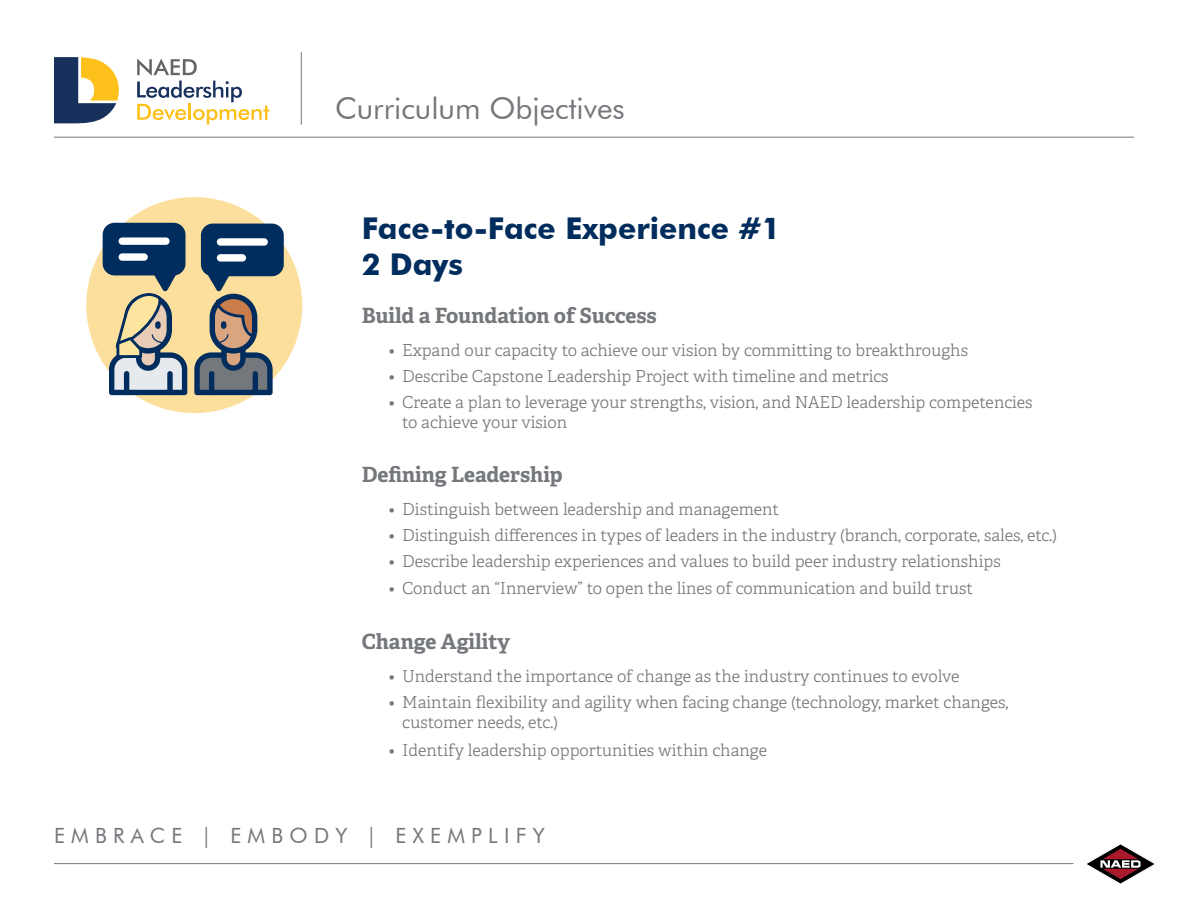
<style>
.page{position:relative;width:1188px;height:918px;background:#fff}
.page>*{position:absolute;margin:0;border:0;box-sizing:border-box;transform-origin:0 0}
.t1{font:700 30px/36px "Futura BT";color:#002d5d}
.t2{font:30px "Futura BT";color:#74777b}
.t3{font:700 21px "Adelle PE";color:#74777b}
.t4{font:21px "Futura BT";letter-spacing:.3em;color:#74777b}
.t5{font:16.5px/19.5px "Adelle PE Lt";color:#74777b}
</style>
<div class="page">
<hr style="left:54px;top:863px;width:1020px;height:1px;background:#74777b">
<svg style="left:1087px;top:844px;width:67px;height:40px"></svg>
<hr style="left:54px;top:137px;width:1080px;height:1px;background:#74777b">
<hr style="left:301px;top:52px;width:1px;height:73px;background:#74777b">
<div style="left:86px;top:197px;width:216px;height:216px;background:#fddf9d;border-radius:50%"></div>
<svg style="left:103px;top:223px;width:181px;height:172px"></svg>
<svg style="left:137px;top:59px;width:132px;height:66px"></svg>
<svg style="left:54px;top:57px;width:65px;height:66px"></svg>
<h1 class="t2" style="left:335px;top:90px;width:291px">Curriculum Objectives</h1>
<h1 class="t1" style="left:362px;top:210px;width:420px">Face-to-Face Experience #1<br>2 Days</h1>
<p class="t3" style="left:362px;top:300px;width:297px">Build a Foundation of Success</p>
<p class="t5" style="left:389px;top:340px;width:581px">• Expand our capacity to achieve our vision by committing to breakthroughs</p>
<p class="t5" style="left:389px;top:366px;width:501px">• Describe Capstone Leadership Project with timeline and metrics</p>
<p class="t5" style="left:402px;top:392px;width:632px;text-indent:-13px">• Create a plan to leverage your strengths, vision, and NAED leadership competencies to achieve your vision</p>
<p class="t3" style="left:362px;top:459px;width:203px">Defining Leadership</p>
<p class="t5" style="left:389px;top:499px;width:392px">• Distinguish between leadership and management</p>
<p class="t5" style="left:389px;top:525px;width:670px">• Distinguish differences in types of leaders in the industry (branch, corporate, sales, etc.)</p>
<p class="t5" style="left:389px;top:551px;width:614px">• Describe leadership experiences and values to build peer industry relationships</p>
<p class="t5" style="left:389px;top:577px;width:586px">• Conduct an “Innerview” to open the lines of communication and build trust</p>
<p class="t3" style="left:362px;top:626px;width:150px">Change Agility</p>
<p class="t5" style="left:389px;top:666px;width:572px">• Understand the importance of change as the industry continues to evolve</p>
<p class="t5" style="left:402px;top:692px;width:608px;text-indent:-13px">• Maintain flexibility and agility when facing change (technology, market changes, customer needs, etc.)</p>
<p class="t5" style="left:389px;top:739px;width:380px">• Identify leadership opportunities within change</p>
<p class="t4" style="left:54px;top:823px;width:492px">EMBRACE | EMBODY | EXEMPLIFY</p>
</div>
